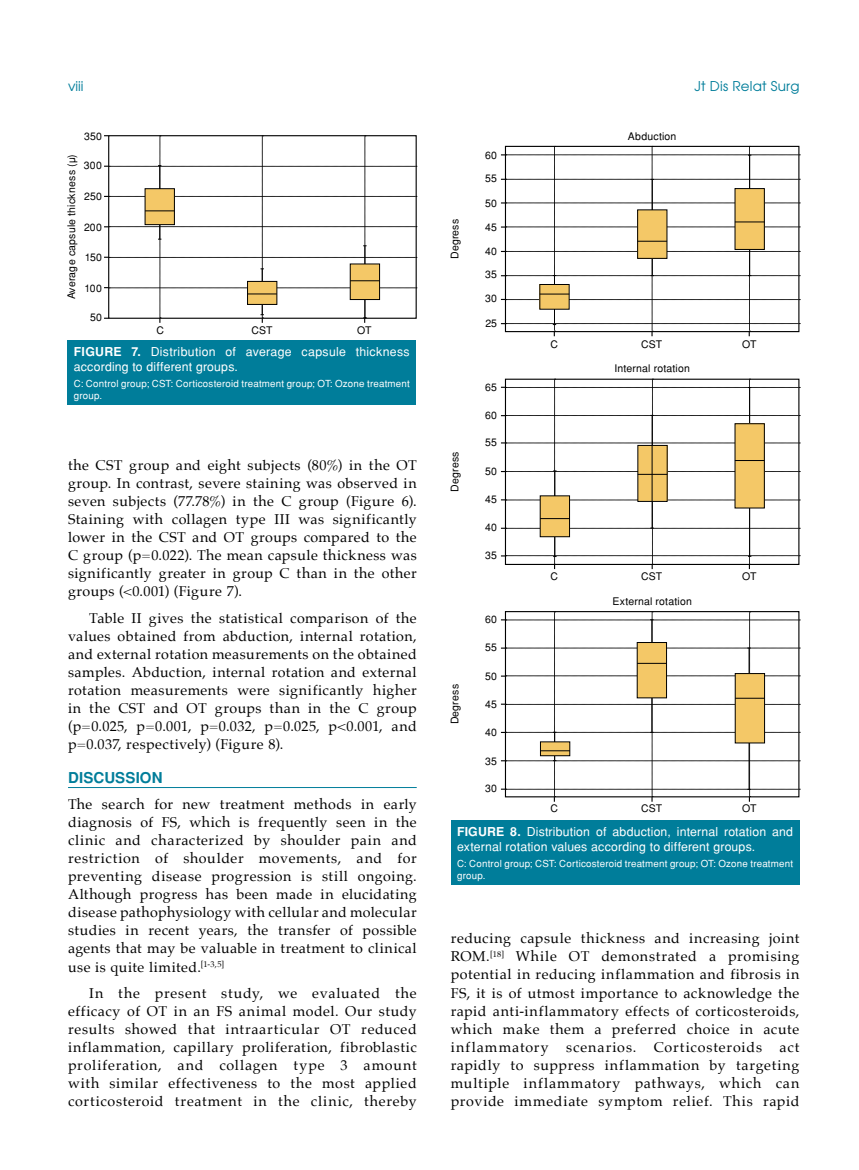
<style>
.page{position:relative;width:859px;height:1170px;background:#fff}
.page>*{position:absolute;margin:0;border:0;box-sizing:border-box;transform-origin:0 0}
.t1{font:700 15px "Helvetica Tr";letter-spacing:.01em;color:#007d9a}
.t2{font:14.25px/18px "Palatino";letter-spacing:.04em;color:#000;text-align:justify}
.t3{font:13.5px "Avant Garde Tr";letter-spacing:.015em;color:#007d9a}
.t4{font:12.3px/15.3px "Helvetica Normal Tr";letter-spacing:.015em;color:#fff}
.t5{font:10.5px "Helvetica Normal Tr";letter-spacing:.015em;color:#000}
.t6{font:9.75px/11.7px "Helvetica Normal Tr";letter-spacing:.02em;color:#fff}
.s1{font-family:"Helvetica Tr";font-weight:700}
</style>
<div class="page">
<hr style="left:68px;top:787px;width:349px;height:1px;background:#007d9a">
<svg style="left:104px;top:135px;width:313px;height:188px"></svg>
<div style="left:67px;top:340px;width:349px;height:65px;background:#007d9a"></div>
<svg style="left:501px;top:611px;width:299px;height:190px"></svg>
<svg style="left:501px;top:379px;width:299px;height:190px"></svg>
<svg style="left:501px;top:146px;width:299px;height:190px"></svg>
<div style="left:451px;top:820px;width:348px;height:65px;background:#007d9a"></div>
<p class="t3" style="left:68px;top:77px;width:17px">viii</p>
<p class="t3" style="left:694px;top:77px;width:106px">Jt Dis Relat Surg</p>
<p class="t5" style="left:84px;top:129px;width:19px">350</p>
<p class="t5" style="left:84px;top:159px;width:19px">300</p>
<p class="t5" style="left:84px;top:190px;width:19px">250</p>
<p class="t5" style="left:84px;top:220px;width:19px">200</p>
<p class="t5" style="left:85px;top:251px;width:19px">150</p>
<p class="t5" style="left:85px;top:281px;width:19px">100</p>
<p class="t5" style="left:90px;top:311px;width:13px">50</p>
<p class="t5" style="left:65px;top:299px;width:146px;rotate:-90deg">Average capsule thickness (µ)</p>
<p class="t5" style="left:156px;top:323px;width:9px">C</p>
<p class="t5" style="left:251px;top:323px;width:23px">CST</p>
<p class="t5" style="left:357px;top:323px;width:16px">OT</p>
<p class="t4" style="left:74px;top:343px;width:337px"><span class="s1">FIGURE 7.</span> Distribution of average capsule thickness according to different groups.</p>
<p class="t6" style="left:74px;top:377px;width:337px">C: Control group; CST: Corticosteroid treatment group; OT: Ozone treatment group.</p>
<p class="t2" style="left:68px;top:456px;width:350px">the CST group and eight subjects (80%) in the OT group. In contrast, severe staining was observed in seven subjects (77.78%) in the C group (Figure 6).<br>Staining with collagen type III was significantly lower in the CST and OT groups compared to the C group (p=0.022). The mean capsule thickness was significantly greater in group C than in the other groups (&lt;0.001) (Figure 7).</p>
<p class="t2" style="left:68px;top:609px;width:350px;text-indent:21px">Table II gives the statistical comparison of the values obtained from abduction, internal rotation, and external rotation measurements on the obtained samples. Abduction, internal rotation and external rotation measurements were significantly higher in the CST and OT groups than in the C group (p=0.025, p=0.001, p=0.032, p=0.025, p&lt;0.001, and p=0.037, respectively) (Figure 8).</p>
<p class="t1" style="left:68px;top:768px;width:96px">DISCUSSION</p>
<p class="t2" style="left:68px;top:795px;width:350px">The search for new treatment methods in early diagnosis of FS, which is frequently seen in the clinic and characterized by shoulder pain and restriction of shoulder movements, and for preventing disease progression is still ongoing.<br>Although progress has been made in elucidating disease pathophysiology with cellular and molecular studies in recent years, the transfer of possible agents that may be valuable in treatment to clinical use is quite limited.<sup>[1-3,5]</sup></p>
<p class="t2" style="left:68px;top:984px;width:350px;text-indent:21px">In the present study, we evaluated the efficacy of OT in an FS animal model. Our study results showed that intraarticular OT reduced inflammation, capillary proliferation, fibroblastic proliferation, and collagen type 3 amount with similar effectiveness to the most applied corticosteroid treatment in the clinic, thereby</p>
<p class="t5" style="left:448px;top:259px;width:42px;rotate:-90deg">Degress</p>
<p class="t5" style="left:448px;top:492px;width:42px;rotate:-90deg">Degress</p>
<p class="t5" style="left:448px;top:724px;width:42px;rotate:-90deg">Degress</p>
<p class="t5" style="left:485px;top:149px;width:13px">60</p>
<p class="t5" style="left:485px;top:172px;width:13px">55</p>
<p class="t5" style="left:485px;top:197px;width:13px">50</p>
<p class="t5" style="left:485px;top:221px;width:13px">45</p>
<p class="t5" style="left:485px;top:245px;width:13px">40</p>
<p class="t5" style="left:485px;top:268px;width:13px">35</p>
<p class="t5" style="left:485px;top:292px;width:13px">30</p>
<p class="t5" style="left:485px;top:316px;width:13px">25</p>
<p class="t5" style="left:485px;top:381px;width:13px">65</p>
<p class="t5" style="left:485px;top:409px;width:13px">60</p>
<p class="t5" style="left:485px;top:436px;width:13px">55</p>
<p class="t5" style="left:485px;top:465px;width:13px">50</p>
<p class="t5" style="left:485px;top:493px;width:13px">45</p>
<p class="t5" style="left:485px;top:521px;width:13px">40</p>
<p class="t5" style="left:485px;top:549px;width:13px">35</p>
<p class="t5" style="left:485px;top:613px;width:13px">60</p>
<p class="t5" style="left:485px;top:641px;width:13px">55</p>
<p class="t5" style="left:485px;top:670px;width:13px">50</p>
<p class="t5" style="left:485px;top:697px;width:13px">45</p>
<p class="t5" style="left:485px;top:726px;width:13px">40</p>
<p class="t5" style="left:485px;top:754px;width:13px">35</p>
<p class="t5" style="left:485px;top:782px;width:13px">30</p>
<p class="t5" style="left:550px;top:338px;width:9px">C</p>
<p class="t5" style="left:550px;top:570px;width:9px">C</p>
<p class="t5" style="left:628px;top:129px;width:50px">Abduction</p>
<p class="t5" style="left:641px;top:338px;width:23px">CST</p>
<p class="t5" style="left:614px;top:362px;width:77px">Internal rotation</p>
<p class="t5" style="left:742px;top:338px;width:16px">OT</p>
<p class="t5" style="left:641px;top:570px;width:23px">CST</p>
<p class="t5" style="left:612px;top:595px;width:81px">External rotation</p>
<p class="t5" style="left:742px;top:570px;width:16px">OT</p>
<p class="t5" style="left:742px;top:802px;width:16px">OT</p>
<p class="t4" style="left:457px;top:823px;width:337px"><span class="s1">FIGURE 8.</span> Distribution of abduction, internal rotation and external rotation values according to different groups.</p>
<p class="t6" style="left:457px;top:857px;width:337px">C: Control group; CST: Corticosteroid treatment group; OT: Ozone treatment group.</p>
<p class="t5" style="left:550px;top:802px;width:9px">C</p>
<p class="t5" style="left:641px;top:802px;width:23px">CST</p>
<p class="t2" style="left:451px;top:929px;width:350px">reducing capsule thickness and increasing joint ROM.<sup>[18]</sup> While OT demonstrated a promising potential in reducing inflammation and fibrosis in FS, it is of utmost importance to acknowledge the rapid anti-inflammatory effects of corticosteroids, which make them a preferred choice in acute inflammatory scenarios. Corticosteroids act rapidly to suppress inflammation by targeting multiple inflammatory pathways, which can provide immediate symptom relief. This rapid</p>
</div>
